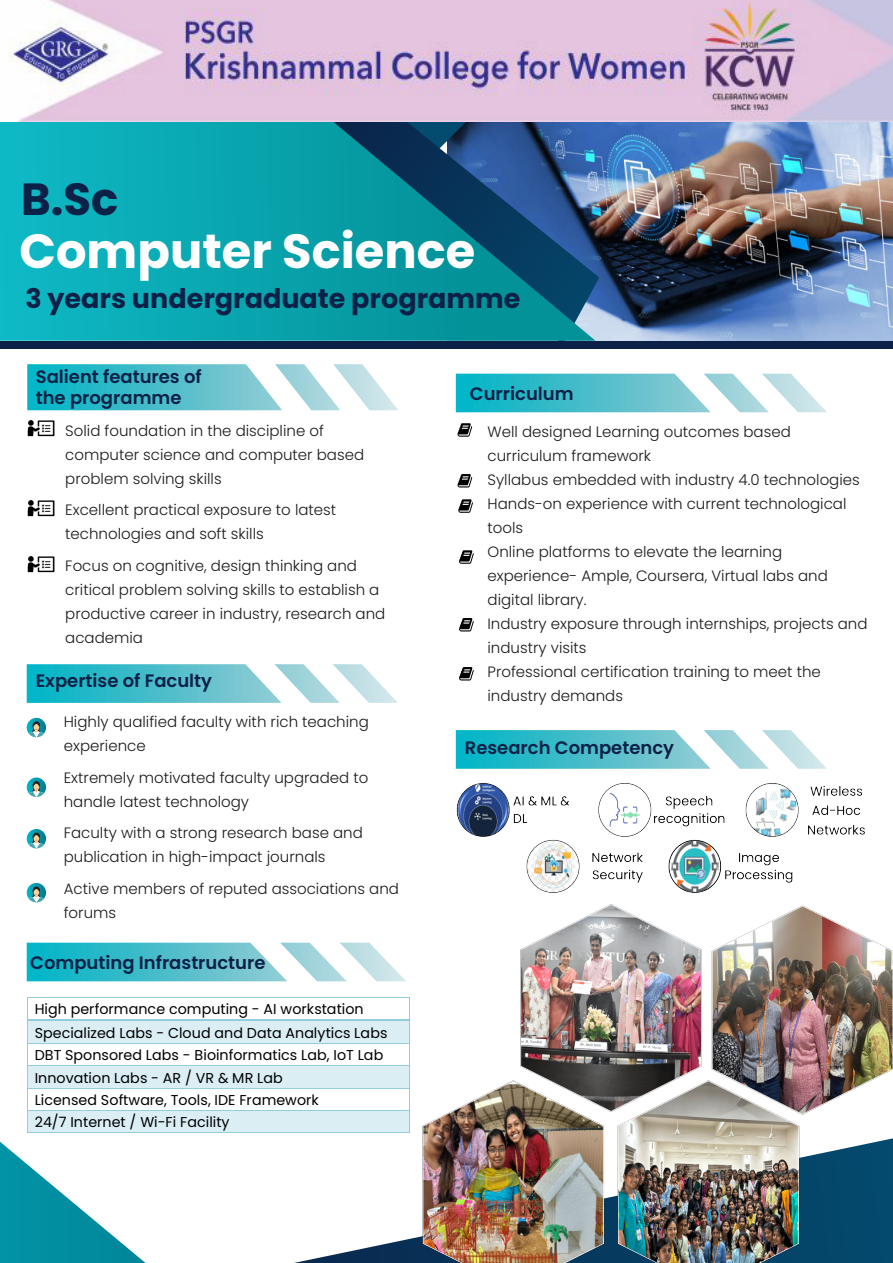
<style>
.page{position:relative;width:893px;height:1263px;background:#fff}
.page>*{position:absolute;margin:0;border:0;box-sizing:border-box;transform-origin:0 0}
.t1{font:700 48px "Poppins";color:#fff}
.t2{font:700 45px "Poppins";color:#0b2147}
.t3{font:700 27px "Poppins";color:#0b2147}
.t4{font:600 18px/21px "Poppins";color:#0b2147}
.t5{font:300 15px/24px "Poppins";color:#1a1a1a}
.t6{font:14.25px/22.4px "Poppins";color:#000}
</style>
<div class="page">
<svg style="left:0;top:1142px;width:146px;height:121px"></svg>
<svg style="left:27px;top:364px;width:371px;height:46px"></svg>
<svg style="left:27px;top:664px;width:371px;height:39px"></svg>
<svg style="left:456px;top:730px;width:371px;height:39px"></svg>
<svg style="left:456px;top:374px;width:371px;height:38px"></svg>
<svg style="left:27px;top:943px;width:164px;height:38px;background:#2cb9c8"></svg>
<img style="left:27px;top:420px;width:27px;height:17px">
<img style="left:27px;top:500px;width:27px;height:17px">
<img style="left:27px;top:556px;width:27px;height:17px">
<svg style="left:27px;top:718px;width:19px;height:19px"></svg>
<svg style="left:29px;top:720px;width:15px;height:17px"></svg>
<svg style="left:27px;top:777px;width:19px;height:20px"></svg>
<svg style="left:29px;top:780px;width:15px;height:17px"></svg>
<svg style="left:27px;top:829px;width:19px;height:19px"></svg>
<svg style="left:29px;top:831px;width:15px;height:17px"></svg>
<svg style="left:27px;top:883px;width:19px;height:19px"></svg>
<svg style="left:29px;top:885px;width:15px;height:17px"></svg>
<img style="left:599px;top:121px;width:294px;height:220px">
<svg style="left:0;top:122px;width:595px;height:219px;background:#0e91a3"></svg>
<img style="left:8px;top:0;width:885px;height:121px">
<div style="left:0;top:341px;width:893px;height:7px;background:#0b2147"></div>
<svg style="left:457px;top:423px;width:15px;height:14px"></svg>
<svg style="left:457px;top:474px;width:15px;height:13px"></svg>
<svg style="left:458px;top:499px;width:15px;height:14px"></svg>
<svg style="left:459px;top:550px;width:15px;height:14px"></svg>
<svg style="left:459px;top:618px;width:15px;height:13px"></svg>
<svg style="left:459px;top:667px;width:15px;height:13px"></svg>
<img style="left:191px;top:904px;width:702px;height:359px">
<img style="left:457px;top:783px;width:408px;height:54px">
<img style="left:511px;top:831px;width:291px;height:62px">
<hr style="left:27px;top:997px;width:382px;height:1px;background:#92cddc">
<div style="left:27px;top:1021px;width:382px;height:22px;background:#daeef3"></div>
<hr style="left:27px;top:1019px;width:382px;height:2px;background:#92cddc">
<hr style="left:27px;top:1043px;width:382px;height:1px;background:#92cddc">
<div style="left:27px;top:1066px;width:382px;height:22px;background:#daeef3"></div>
<hr style="left:27px;top:1065px;width:382px;height:1px;background:#92cddc">
<hr style="left:27px;top:1088px;width:382px;height:1px;background:#92cddc">
<div style="left:27px;top:1111px;width:382px;height:21px;background:#daeef3"></div>
<hr style="left:27px;top:1110px;width:382px;height:1px;background:#92cddc">
<svg style="left:27px;top:998px;width:1px;height:134px"></svg>
<hr style="left:27px;top:1132px;width:382px;height:1px;background:#92cddc">
<svg style="left:409px;top:997px;width:1px;height:136px"></svg>
<h2 class="t2" style="left:21px;top:173px;width:99px">B.Sc</h2>
<h1 class="t1" style="left:19px;top:223px;width:457px">Computer Science</h1>
<h3 class="t3" style="left:26px;top:283px;width:496px">3 years undergraduate programme</h3>
<p class="t4" style="left:36px;top:366px;width:168px">Salient features of the programme</p>
<p class="t5" style="left:65px;top:419px;width:300px">Solid foundation in the discipline of computer science and computer based problem solving skills</p>
<p class="t5" style="left:65px;top:498px;width:272px">Excellent practical exposure to latest technologies and soft skills</p>
<p class="t5" style="left:65px;top:554px;width:322px">Focus on cognitive, design thinking and critical problem solving skills to establish a productive career in industry, research and academia</p>
<p class="t4" style="left:36px;top:670px;width:178px">Expertise of Faculty</p>
<p class="t5" style="left:64px;top:710px;width:307px">Highly qualified faculty with rich teaching experience</p>
<p class="t5" style="left:64px;top:766px;width:306px">Extremely motivated faculty upgraded to handle latest technology</p>
<p class="t5" style="left:64px;top:821px;width:301px">Faculty with a strong research base and publication in high-impact journals</p>
<p class="t5" style="left:64px;top:877px;width:337px">Active members of reputed associations and forums</p>
<p class="t4" style="left:30px;top:952px;width:237px">Computing Infrastructure</p>
<p class="t6" style="left:35px;top:997px;width:354px;line-height:23.9px">High performance computing - AI workstation<br>Specialized Labs - Cloud and Data Analytics Labs</p>
<p class="t6" style="left:35px;top:1044px;width:350px">DBT Sponsored Labs - Bioinformatics Lab, IoT Lab Innovation Labs - AR / VR &amp; MR Lab<br>Licensed Software, Tools, IDE Framework<br>24/7 Internet / Wi-Fi Facility</p>
<p class="t4" style="left:470px;top:383px;width:105px">Curriculum</p>
<p class="t5" style="left:488px;top:420px;width:382px">Well designed Learning outcomes based curriculum framework<br>Syllabus embedded with industry 4.0 technologies Hands-on experience with current technological tools<br>Online platforms to elevate the learning experience- Ample, Coursera, Virtual labs and digital library.<br>Industry exposure through internships, projects and industry visits<br>Professional certification training to meet the industry demands</p>
<p class="t4" style="left:465px;top:737px;width:211px">Research Competency</p>
</div>
